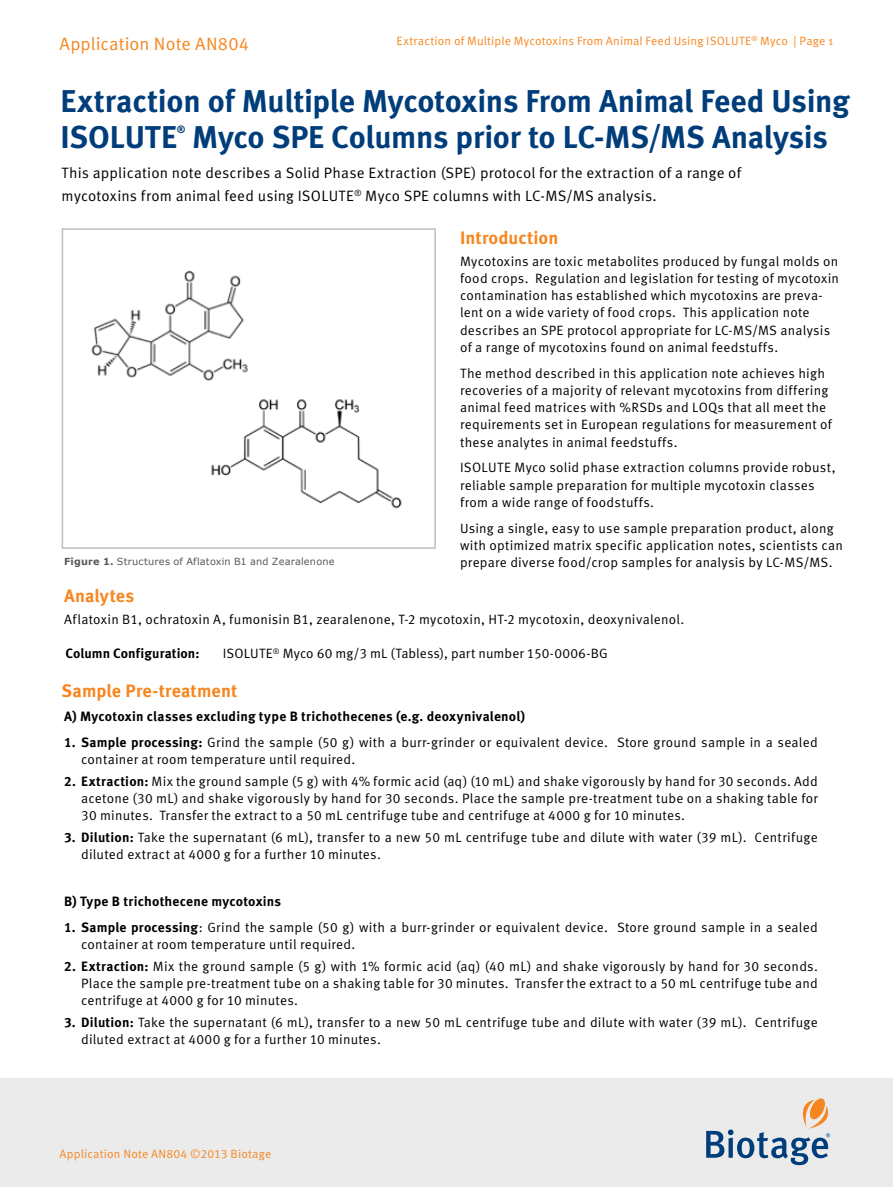
<style>
.page{position:relative;width:893px;height:1187px;background:#fff}
.page>*{position:absolute;margin:0;border:0;box-sizing:border-box;transform-origin:0 0}
.t1{font:700 31.5px/36px "Meta OT";letter-spacing:-.01em;color:#003d7b}
.t2{font:700 18px "Meta OT";letter-spacing:.005em;color:#f6861f}
.t3{font:18px "Meta OT Norm";letter-spacing:.005em;color:#f6861f}
.t4{font:15px/22.5px "Meta OT Norm";letter-spacing:.01em;color:#000}
.t5{font:13.5px/17.2px "Meta OT Norm";letter-spacing:.015em;color:#000}
.t6{font:700 13.5px "Meta OT";letter-spacing:.015em;color:#000}
.t7{font:12px "Meta OT Norm";letter-spacing:.01em;color:#f6861f}
.t8{font:700 10.5px "Meta OT";color:#003d7b}
.t9{font:9.75px "Verdana";letter-spacing:.02em;color:#58595b}
.s1{font-weight:700}
.s2{font-family:"Meta OT";font-weight:700}
</style>
<div class="page">
<div style="left:0;top:1078px;width:893px;height:108px;background:#ebebec"></div>
<svg style="left:706px;top:1098px;width:124px;height:67px"></svg>
<div style="left:62px;top:228px;width:374px;height:321px;border:2px solid #bcbec0"></div>
<img style="left:211px;top:399px;width:191px;height:110px">
<img style="left:91px;top:270px;width:160px;height:136px">
<h2 class="t3" style="left:60px;top:33px;width:191px">Application Note AN804</h2>
<p class="t7" style="left:396px;top:34px;width:438px">Extraction of Multiple Mycotoxins From Animal Feed Using ISOLUTE<sup>®</sup> Myco | Page 1</p>
<h1 class="t1" style="left:60px;top:84px;width:791px">Extraction of Multiple Mycotoxins From Animal Feed Using<br>ISOLUTE</h1>
<p class="t8" style="left:177px;top:123px;width:10px">®</p>
<h1 class="t1" style="left:192px;top:120px;width:637px">Myco SPE Columns prior to LC-MS/MS Analysis</h1>
<p class="t4" style="left:62px;top:162px;width:681px">This application note describes a Solid Phase Extraction (SPE) protocol for the extraction of a range of mycotoxins from animal feed using ISOLUTE<sup>®</sup> Myco SPE columns with LC-MS/MS analysis.</p>
<p class="t9" style="left:64px;top:555px;width:272px"><span class="s1">Figure 1.</span> Structures of Aflatoxin B1 and Zearalenone</p>
<h2 class="t2" style="left:460px;top:227px;width:100px">Introduction</h2>
<p class="t5" style="left:460px;top:252px;width:381px">Mycotoxins are toxic metabolites produced by fungal molds on food crops. Regulation and legislation for testing of mycotoxin contamination has established which mycotoxins are preva&shy;lent on a wide variety of food crops. This application note describes an SPE protocol appropriate for LC-MS/MS analysis of a range of mycotoxins found on animal feedstuffs.</p>
<p class="t5" style="left:460px;top:364px;width:373px">The method described in this application note achieves high recoveries of a majority of relevant mycotoxins from differing animal feed matrices with %RSDs and LOQs that all meet the requirements set in European regulations for measurement of these analytes in animal feedstuffs.</p>
<p class="t5" style="left:460px;top:459px;width:377px">ISOLUTE Myco solid phase extraction columns provide robust, reliable sample preparation for multiple mycotoxin classes from a wide range of foodstuffs.</p>
<p class="t5" style="left:460px;top:519px;width:384px">Using a single, easy to use sample preparation product, along with optimized matrix specific application notes, scientists can prepare diverse food/crop samples for analysis by LC-MS/MS.</p>
<h2 class="t2" style="left:64px;top:585px;width:72px">Analytes</h2>
<p class="t5" style="left:64px;top:610px;width:622px">Aflatoxin B1, ochratoxin A, fumonisin B1, zearalenone, T-2 mycotoxin, HT-2 mycotoxin, deoxynivalenol.</p>
<p class="t6" style="left:65px;top:645px;width:136px">Column Configuration:</p>
<p class="t5" style="left:223px;top:645px;width:386px">ISOLUTE<sup>®</sup> Myco 60 mg/3 mL (Tabless), part number 150-0006-BG</p>
<h2 class="t2" style="left:62px;top:679px;width:177px">Sample Pre-treatment</h2>
<p class="t6" style="left:64px;top:708px;width:462px">A) Mycotoxin classes excluding type B trichothecenes (e.g. deoxynivalenol)</p>
<p class="t5" style="left:81px;top:733px;width:738px;text-indent:-17px"><span class="s2">1. Sample processing:</span> Grind the sample (50 g) with a burr-grinder or equivalent device. Store ground sample in a sealed container at room temperature until required.</p>
<p class="t5" style="left:81px;top:772px;width:738px;text-align:justify;text-indent:-17px"><span class="s2">2. Extraction:</span> Mix the ground sample (5 g) with 4% formic acid (aq) (10 mL) and shake vigorously by hand for 30 seconds. Add acetone (30 mL) and shake vigorously by hand for 30 seconds. Place the sample pre-treatment tube on a shaking table for 30 minutes. Transfer the extract to a 50 mL centrifuge tube and centrifuge at 4000 g for 10 minutes.</p>
<p class="t5" style="left:81px;top:828px;width:738px;text-indent:-17px"><span class="s2">3. Dilution:</span> Take the supernatant (6 mL), transfer to a new 50 mL centrifuge tube and dilute with water (39 mL). Centrifuge diluted extract at 4000 g for a further 10 minutes.</p>
<p class="t6" style="left:64px;top:893px;width:219px">B) Type B trichothecene mycotoxins</p>
<p class="t5" style="left:81px;top:918px;width:738px;text-indent:-17px"><span class="s2">1. Sample processing</span>: Grind the sample (50 g) with a burr-grinder or equivalent device. Store ground sample in a sealed container at room temperature until required.</p>
<p class="t5" style="left:81px;top:957px;width:738px;text-align:justify;text-indent:-17px"><span class="s2">2. Extraction:</span> Mix the ground sample (5 g) with 1% formic acid (aq) (40 mL) and shake vigorously by hand for 30 seconds.<br>Place the sample pre-treatment tube on a shaking table for 30 minutes. Transfer the extract to a 50 mL centrifuge tube and centrifuge at 4000 g for 10 minutes.</p>
<p class="t5" style="left:81px;top:1013px;width:738px;text-indent:-17px"><span class="s2">3. Dilution:</span> Take the supernatant (6 mL), transfer to a new 50 mL centrifuge tube and dilute with water (39 mL). Centrifuge diluted extract at 4000 g for a further 10 minutes.</p>
<p class="t7" style="left:60px;top:1146px;width:213px">Application Note AN804 ©2013 Biotage</p>
</div>
